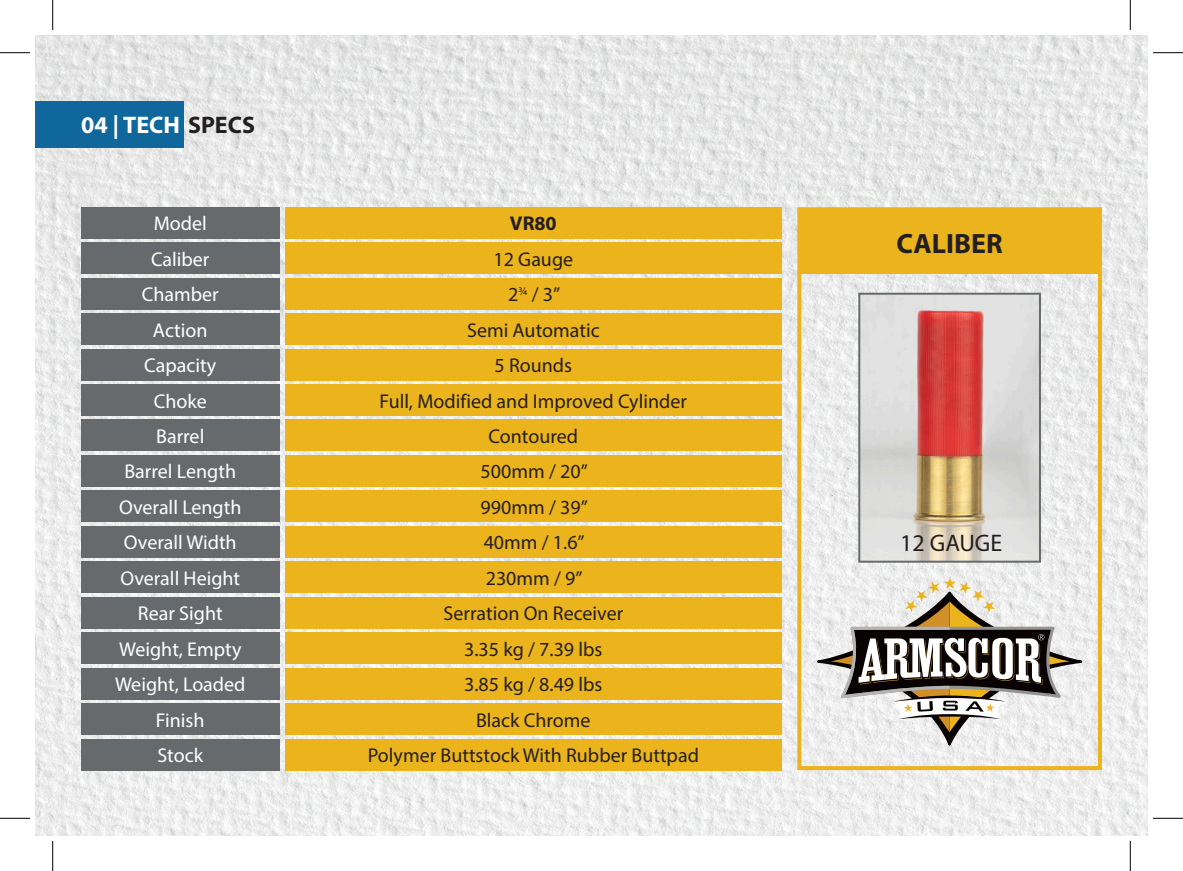
<style>
.page{position:relative;width:1183px;height:871px;background:#fff}
.page>*{position:absolute;margin:0;border:0;box-sizing:border-box;transform-origin:0 0}
.t1{font:700 28px "Myriad Pro";color:#231f20}
.t2{font:700 24px "Myriad Pro";color:#fff}
.t3{font:24px "Myriad Pro";color:#231f20}
.t4{font:20px/35.4px "Myriad Pro";color:#231f20;text-align:center}
.t5{font:20px/35.4px "Myriad Pro";color:#fff;text-align:center}
.t6{font:700 20px "Myriad Pro";color:#231f20}
.s1{color:#231f20}
</style>
<div class="page">
<img style="left:36px;top:36px;width:1111px;height:799px">
<div style="left:800px;top:210px;width:299px;height:64px;background:#ebb31c"></div>
<div style="left:797px;top:207px;width:304px;height:563px;border:4px solid #ebb31c"></div>
<div style="left:36px;top:101px;width:148px;height:47px;background:#0f679c"></div>
<div style="left:81px;top:207px;width:198px;height:31px;background:#666a6d"></div>
<div style="left:81px;top:243px;width:198px;height:31px;background:#666a6d"></div>
<div style="left:81px;top:278px;width:198px;height:31px;background:#666a6d"></div>
<div style="left:81px;top:313px;width:198px;height:32px;background:#666a6d"></div>
<div style="left:81px;top:349px;width:198px;height:31px;background:#666a6d"></div>
<div style="left:81px;top:384px;width:198px;height:32px;background:#666a6d"></div>
<div style="left:81px;top:420px;width:198px;height:31px;background:#666a6d"></div>
<div style="left:81px;top:455px;width:198px;height:31px;background:#666a6d"></div>
<div style="left:81px;top:491px;width:198px;height:31px;background:#666a6d"></div>
<div style="left:81px;top:526px;width:198px;height:31px;background:#666a6d"></div>
<div style="left:81px;top:561px;width:198px;height:32px;background:#666a6d"></div>
<div style="left:81px;top:597px;width:198px;height:31px;background:#666a6d"></div>
<div style="left:81px;top:632px;width:198px;height:32px;background:#666a6d"></div>
<div style="left:81px;top:668px;width:198px;height:31px;background:#666a6d"></div>
<div style="left:81px;top:703px;width:198px;height:31px;background:#666a6d"></div>
<div style="left:81px;top:739px;width:198px;height:31px;background:#666a6d"></div>
<div style="left:285px;top:207px;width:496px;height:31px;background:#ebb31c"></div>
<div style="left:285px;top:243px;width:496px;height:31px;background:#ebb31c"></div>
<div style="left:285px;top:278px;width:496px;height:31px;background:#ebb31c"></div>
<div style="left:285px;top:313px;width:496px;height:32px;background:#ebb31c"></div>
<div style="left:285px;top:349px;width:496px;height:31px;background:#ebb31c"></div>
<div style="left:285px;top:384px;width:496px;height:32px;background:#ebb31c"></div>
<div style="left:285px;top:420px;width:496px;height:31px;background:#ebb31c"></div>
<div style="left:285px;top:455px;width:496px;height:31px;background:#ebb31c"></div>
<div style="left:285px;top:491px;width:496px;height:31px;background:#ebb31c"></div>
<div style="left:285px;top:526px;width:496px;height:31px;background:#ebb31c"></div>
<div style="left:285px;top:561px;width:496px;height:32px;background:#ebb31c"></div>
<div style="left:285px;top:597px;width:496px;height:31px;background:#ebb31c"></div>
<div style="left:285px;top:632px;width:496px;height:32px;background:#ebb31c"></div>
<div style="left:285px;top:668px;width:496px;height:31px;background:#ebb31c"></div>
<div style="left:285px;top:703px;width:496px;height:31px;background:#ebb31c"></div>
<div style="left:285px;top:739px;width:496px;height:31px;background:#ebb31c"></div>
<svg style="left:817px;top:577px;width:265px;height:168px"></svg>
<img style="left:861px;top:296px;width:177px;height:263px">
<div style="left:858px;top:293px;width:183px;height:269px;border:2px solid #666a6d"></div>
<hr style="left:0;top:52px;width:30px;height:1px;background:#000">
<hr style="left:1153px;top:52px;width:30px;height:1px;background:#000">
<hr style="left:0;top:818px;width:30px;height:1px;background:#000">
<hr style="left:1153px;top:818px;width:30px;height:1px;background:#000">
<hr style="left:52px;top:0;width:1px;height:30px;background:#000">
<hr style="left:52px;top:841px;width:1px;height:30px;background:#000">
<hr style="left:1130px;top:0;width:1px;height:30px;background:#000">
<hr style="left:1130px;top:841px;width:1px;height:30px;background:#000">
<p class="t2" style="left:81px;top:110px;width:175px">04 | TECH <span class="s1">SPECS</span></p>
<p class="t5" style="left:115px;top:206px;width:132px">Model<br>Caliber<br>Chamber<br>Action<br>Capacity<br>Choke<br>Barrel<br>Barrel Length<br>Overall Length<br>Overall Width<br>Overall Height<br>Rear Sight<br>Weight, Empty<br>Weight, Loaded<br>Finish<br>Stock</p>
<p class="t6" style="left:510px;top:210px;width:48px">VR80</p>
<p class="t4" style="left:368px;top:241px;width:333px">12 Gauge<br>2<sup>¾</sup> / 3”<br>Semi Automatic<br>5 Rounds<br>Full, Modified and Improved Cylinder<br>Contoured<br>500mm / 20”<br>990mm / 39”<br>40mm / 1.6”<br>230mm / 9”<br>Serration On Receiver<br>3.35 kg / 7.39 lbs<br>3.85 kg / 8.49 lbs<br>Black Chrome<br>Polymer Buttstock With Rubber Buttpad</p>
<h1 class="t1" style="left:896px;top:225px;width:108px">CALIBER</h1>
<p class="t3" style="left:900px;top:528px;width:104px">12 GAUGE</p>
</div>
